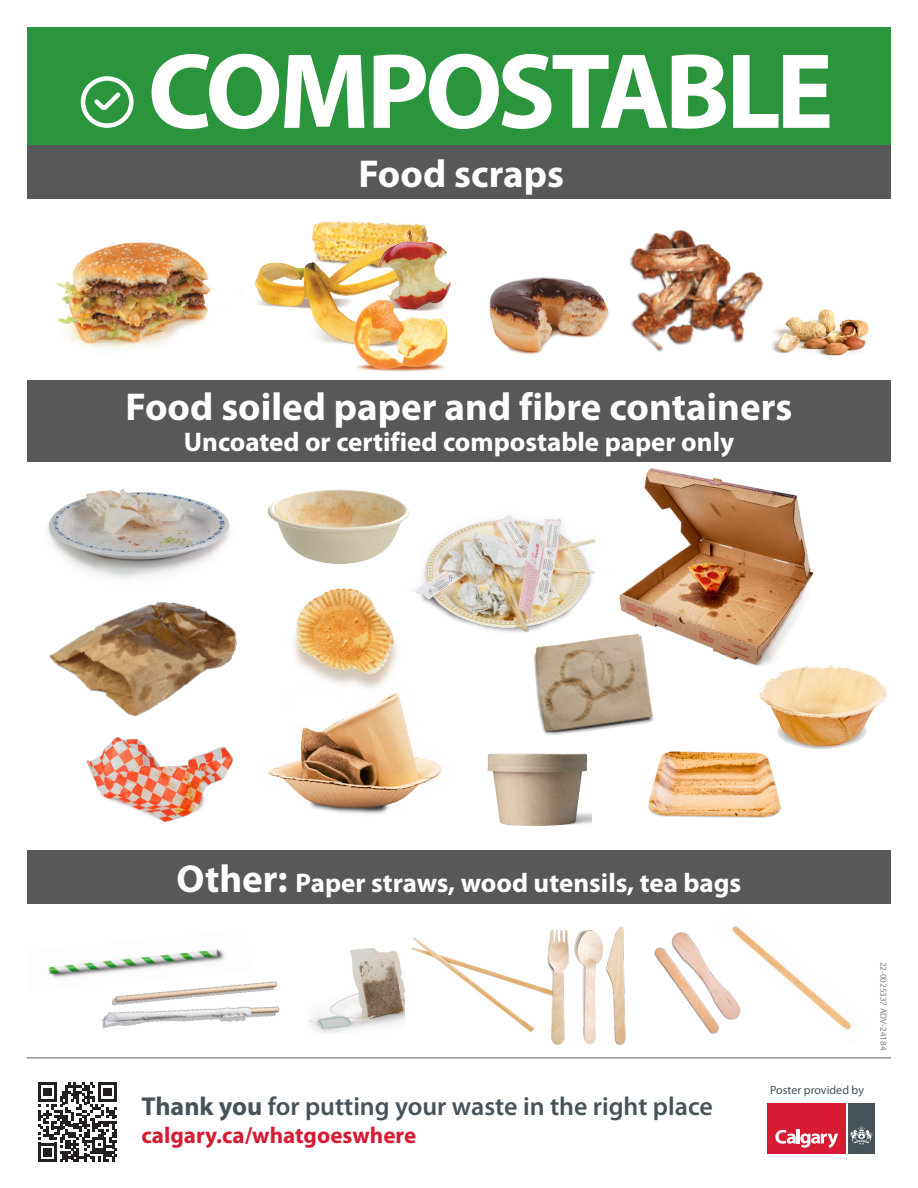
<style>
.page{position:relative;width:918px;height:1188px;background:#fff}
.page>*{position:absolute;margin:0;border:0;box-sizing:border-box;transform-origin:0 0}
.t1{font:700 108px "Myriad Pro";letter-spacing:-.045em;color:#fff}
.t2{font:700 39px "Myriad Pro";color:#fff}
.t3{font:700 27px "Myriad Pro";color:#fff}
.t4{font:600 25.95px "Myriad Pro";color:#475359}
.t5{font:700 22.95px "Myriad Pro";color:#d61b33}
.t6{font:12px "Myriad Pro";color:#475359}
.t7{font:9px "Myriad Pro";color:#808285}
.s1{font-size:39px}
.s2{font-weight:700}
</style>
<div class="page">
<div style="left:767px;top:1103px;width:79px;height:51px;background:#d61b33"></div>
<div style="left:848px;top:1103px;width:27px;height:51px;background:#475359"></div>
<hr style="left:797px;top:1129px;width:3px;height:14px;background:#fff">
<svg style="left:775px;top:1130px;width:63px;height:18px"></svg>
<svg style="left:850px;top:1126px;width:22px;height:19px"></svg>
<svg style="left:38px;top:1082px;width:79px;height:80px"></svg>
<hr style="left:27px;top:1057px;width:866px;height:2px;background:#939598">
<img style="left:293px;top:588px;width:105px;height:99px">
<img style="left:582px;top:461px;width:274px;height:223px">
<div style="left:27px;top:380px;width:864px;height:81px;background:#57585a"></div>
<img style="left:487px;top:753px;width:105px;height:73px">
<div style="left:27px;top:145px;width:868px;height:54px;background:#57585a"></div>
<div style="left:27px;top:850px;width:864px;height:54px;background:#57585a"></div>
<img style="left:335px;top:948px;width:70px;height:85px">
<img style="left:648px;top:751px;width:133px;height:67px">
<img style="left:408px;top:498px;width:206px;height:136px">
<img style="left:55px;top:242px;width:156px;height:107px">
<img style="left:48px;top:488px;width:182px;height:71px">
<img style="left:534px;top:634px;width:121px;height:101px">
<div style="left:10px;top:9px;width:898px;height:135px;background:#2b953e"></div>
<div style="left:81px;top:76px;width:53px;height:52px;border:5px solid #fff;border-radius:50%"></div>
<svg style="left:90px;top:88px;width:35px;height:22px"></svg>
<img style="left:759px;top:945px;width:93px;height:85px">
<img style="left:654px;top:926px;width:105px;height:108px">
<img style="left:49px;top:559px;width:188px;height:149px">
<img style="left:282px;top:489px;width:57px;height:11px">
<img style="left:759px;top:665px;width:71px;height:84px">
<img style="left:411px;top:937px;width:129px;height:95px">
<img style="left:540px;top:927px;width:86px;height:118px">
<img style="left:71px;top:981px;width:264px;height:107px">
<img style="left:48px;top:949px;width:203px;height:43px">
<img style="left:629px;top:230px;width:135px;height:122px">
<img style="left:489px;top:268px;width:156px;height:87px">
<img style="left:255px;top:220px;width:196px;height:152px">
<img style="left:771px;top:309px;width:98px;height:47px">
<img style="left:86px;top:708px;width:147px;height:114px">
<img style="left:268px;top:687px;width:174px;height:127px">
<div style="left:0;top:0;width:918px;height:27px;background:#fff"></div>
<div style="left:891px;top:0;width:27px;height:1188px;background:#fff"></div>
<div style="left:0;top:0;width:27px;height:1188px;background:#fff"></div>
<p class="t1" style="left:148px;top:21px;width:687px">COMPOSTABLE</p>
<p class="t2" style="left:358px;top:148px;width:207px">Food scraps</p>
<p class="t2" style="left:125px;top:381px;width:669px">Food soiled paper and fibre containers</p>
<p class="t3" style="left:184px;top:424px;width:552px">Uncoated or certified compostable paper only</p>
<p class="t3" style="left:177px;top:865px;width:566px"><span class="s1">Other:</span> Paper straws, wood utensils, tea bags</p>
<p class="t4" style="left:141px;top:1090px;width:573px"><span class="s2">Thank you</span> for putting your waste in the right place</p>
<p class="t5" style="left:141px;top:1120px;width:276px">calgary.ca/whatgoeswhere</p>
<p class="t6" style="left:770px;top:1083px;width:96px">Poster provided by</p>
<p class="t7" style="left:889px;top:962px;width:90px;rotate:90deg">22-0025337 ADV-24184</p>
</div>
